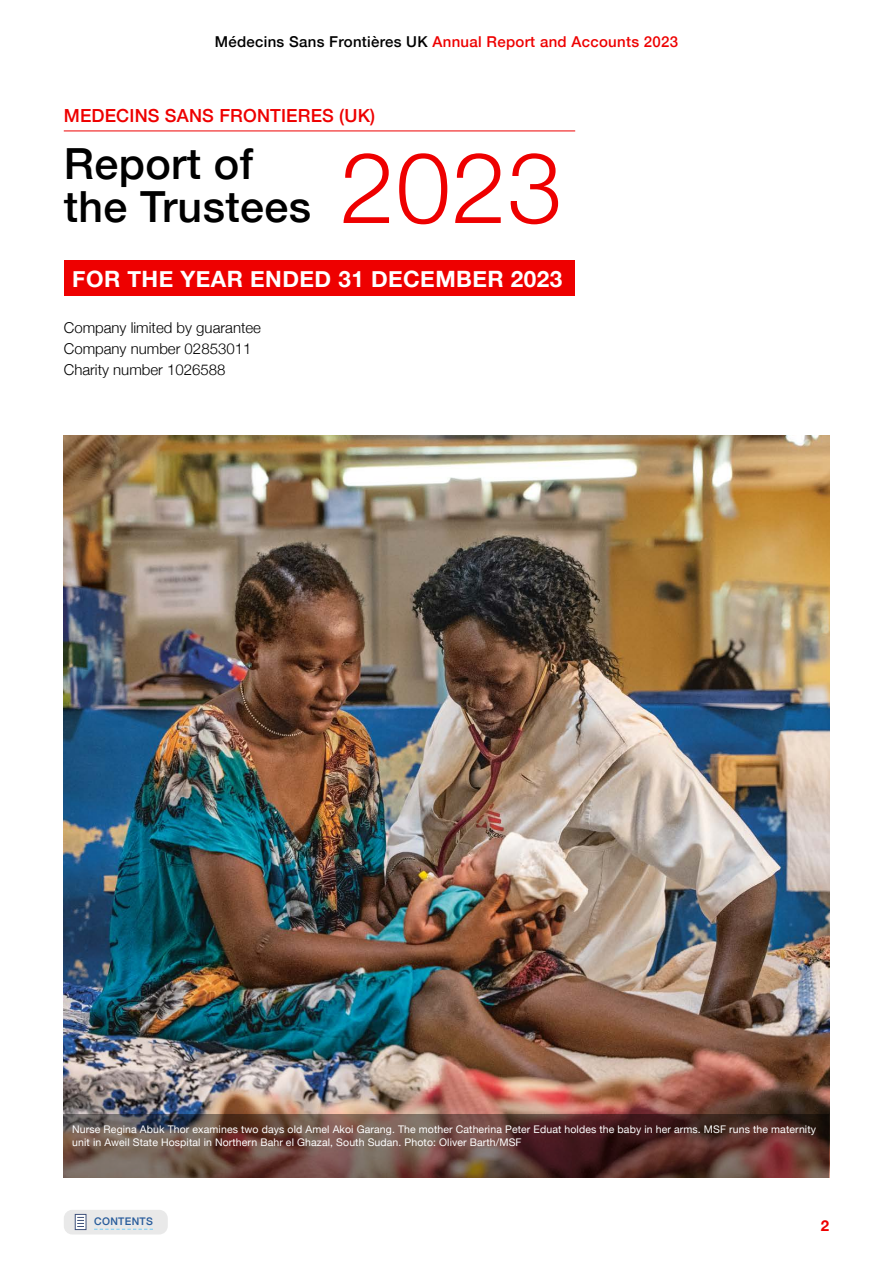
<style>
.page{position:relative;width:893px;height:1263px;background:#fff}
.page>*{position:absolute;margin:0;border:0;box-sizing:border-box;transform-origin:0 0}
.t1{font:300 98.7px "Helvetica Neue";color:#e00}
.t2{font:500 42.9px/42.9px "Helvetica Neue";letter-spacing:.01em;color:#000}
.t3{font:700 22.5px "Helvetica Neue";letter-spacing:.02em;color:#fff}
.t4{font:500 18px "Helvetica Neue";letter-spacing:.01em;color:#e00}
.t5{font:300 15px/21px "Helvetica Neue";color:#000}
.t6{font:500 15px "Helvetica Neue";letter-spacing:.02em;color:#e00}
.t7{font:700 15px "Helvetica Neue";color:#e00}
.t8{font:10.5px/13.5px "Helvetica Neue";letter-spacing:.01em;color:#fff}
.t9{font:500 10.5px "Helvetica Neue";letter-spacing:.03em;color:#275b9b}
.s1{color:#000}
</style>
<div class="page">
<img style="left:64px;top:436px;width:765px;height:678px">
<div style="left:64px;top:260px;width:511px;height:36px;background:#e00"></div>
<hr style="left:64px;top:131px;width:511px;height:1px;background:#e00">
<svg style="left:64px;top:1114px;width:765px;height:64px;background:#62423c"></svg>
<div style="left:64px;top:1210px;width:104px;height:24px;background:#e9e9e9;border-radius:9px"></div>
<svg style="left:94px;top:1229px;width:59px;height:1px"></svg>
<div style="left:75px;top:1214px;width:11px;height:16px;background:#fff;border:1px solid #3e517a"></div>
<svg style="left:77px;top:1217px;width:7px;height:10px"></svg>
<h3 class="t6" style="left:215px;top:29px;width:465px"><span class="s1">Médecins Sans Frontières UK</span> Annual Report and Accounts 2023</h3>
<h3 class="t4" style="left:64px;top:101px;width:313px">MEDECINS SANS FRONTIERES (UK)</h3>
<h2 class="t2" style="left:64px;top:139px;width:249px">Report of the Trustees</h2>
<h1 class="t1" style="left:340px;top:108px;width:224px">2023</h1>
<h3 class="t3" style="left:72px;top:261px;width:491px">FOR THE YEAR ENDED 31 DECEMBER 2023</h3>
<h3 class="t5" style="left:64px;top:316px;width:199px">Company limited by guarantee<br>Company number 02853011<br>Charity number 1026588</h3>
<p class="t8" style="left:72px;top:1123px;width:745px">Nurse Regina Abuk Thor examines two days old Amel Akoi Garang. The mother Catherina Peter Eduat holdes the baby in her arms. MSF runs the maternity unit in Aweil State Hospital in Northern Bahr el Ghazal, South Sudan. Photo: Oliver Barth/MSF</p>
<p class="t9" style="left:94px;top:1212px;width:60px">CONTENTS</p>
<h3 class="t7" style="left:821px;top:1214px;width:10px">2</h3>
</div>
